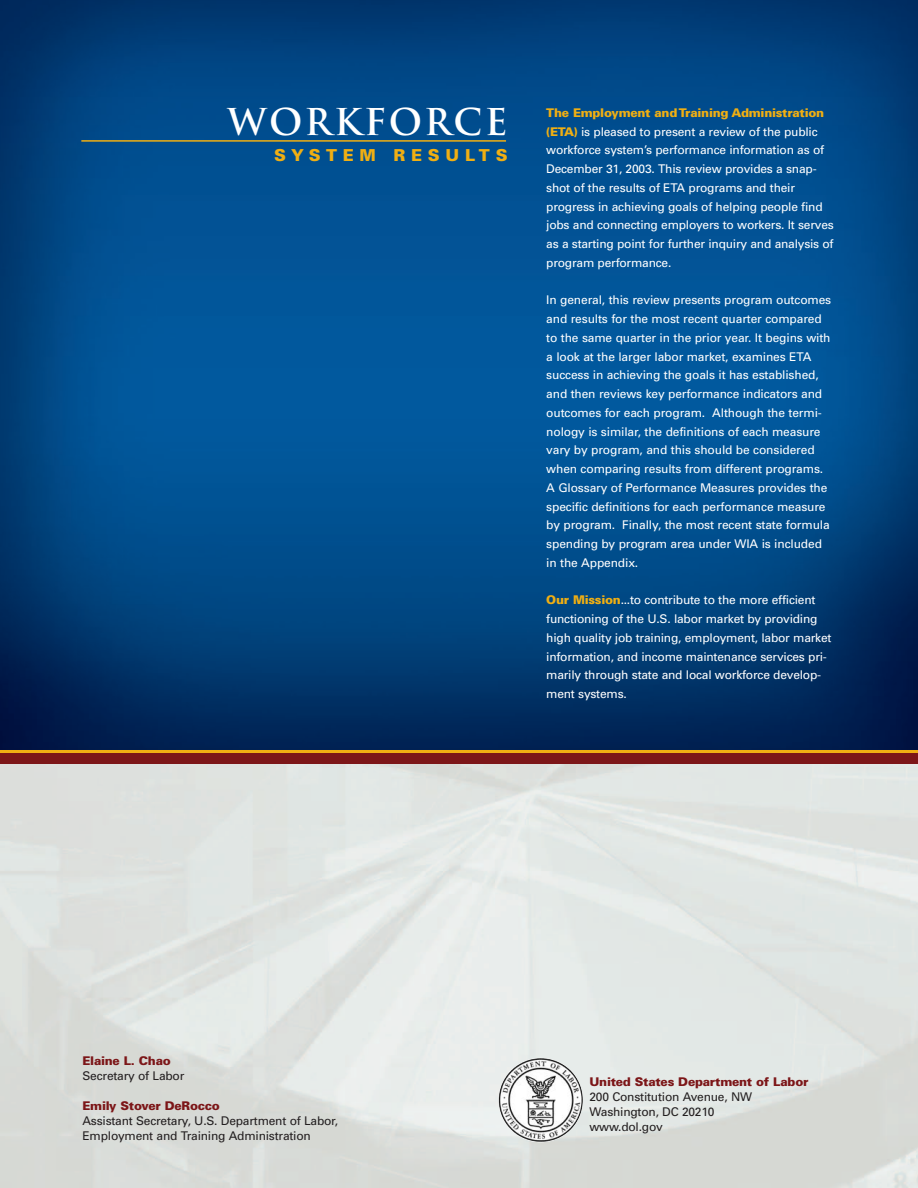
<style>
.page{position:relative;width:918px;height:1188px;background:#fff}
.page>*{position:absolute;margin:0;border:0;box-sizing:border-box;transform-origin:0 0}
.t1{font:700 36px "Trajan";letter-spacing:.065em;color:#fff}
.t2{font:900 16.5px "Univers";letter-spacing:.345em;color:#f0af13}
.t3{font:12px/18.8px "Univers";letter-spacing:-.01em;color:#fff}
.t4{font:12px/15px "Univers";letter-spacing:-.015em;color:#231f20}
.t5{font:900 12px "Univers";letter-spacing:-.02em;color:#7c1618}
.s1{font-weight:900;color:#f0af13}
</style>
<div class="page">
<img style="left:0;top:0;width:918px;height:750px">
<div style="left:0;top:750px;width:918px;height:14px;background:#7c1618"></div>
<hr style="left:0;top:750px;width:918px;height:3px;background:#f0af13">
<img style="left:499px;top:1058px;width:84px;height:84px">
<hr style="left:81px;top:140px;width:425px;height:2px;background:#f0af13">
<h1 class="t1" style="left:228px;top:102px;width:281px">WORKFORCE</h1>
<h2 class="t2" style="left:274px;top:149px;width:235px">SYSTEM RESULTS</h2>
<p class="t3" style="left:546px;top:104px;width:289px"><span class="s1">The Employment and Training Administration (ETA)</span> is pleased to present a review of the public workforce system’s performance information as of December 31, 2003. This review provides a snap&shy;shot of the results of ETA programs and their progress in achieving goals of helping people find jobs and connecting employers to workers. It serves as a starting point for further inquiry and analysis of program performance.</p>
<p class="t3" style="left:546px;top:292px;width:287px">In general, this review presents program outcomes and results for the most recent quarter compared to the same quarter in the prior year. It begins with a look at the larger labor market, examines ETA success in achieving the goals it has established, and then reviews key performance indicators and outcomes for each program. Although the termi&shy;nology is similar, the definitions of each measure vary by program, and this should be considered when comparing results from different programs.<br>A Glossary of Performance Measures provides the specific definitions for each performance measure by program. Finally, the most recent state formula spending by program area under WIA is included in the Appendix.</p>
<p class="t3" style="left:546px;top:592px;width:287px"><span class="s1">Our Mission</span>...to contribute to the more efficient functioning of the U.S. labor market by providing high quality job training, employment, labor market information, and income maintenance services pri&shy;marily through state and local workforce develop&shy;ment systems.</p>
<p class="t5" style="left:82px;top:1057px;width:90px">Elaine L. Chao</p>
<p class="t4" style="left:82px;top:1070px;width:103px">Secretary of Labor</p>
<p class="t5" style="left:82px;top:1102px;width:139px">Emily Stover DeRocco</p>
<p class="t4" style="left:82px;top:1115px;width:257px">Assistant Secretary, U.S. Department of Labor,<br>Employment and Training Administration</p>
<p class="t5" style="left:590px;top:1078px;width:220px">United States Department of Labor</p>
<p class="t4" style="left:590px;top:1091px;width:164px">200 Constitution Avenue, NW<br>Washington, DC 20210 www.dol.gov</p>
</div>
